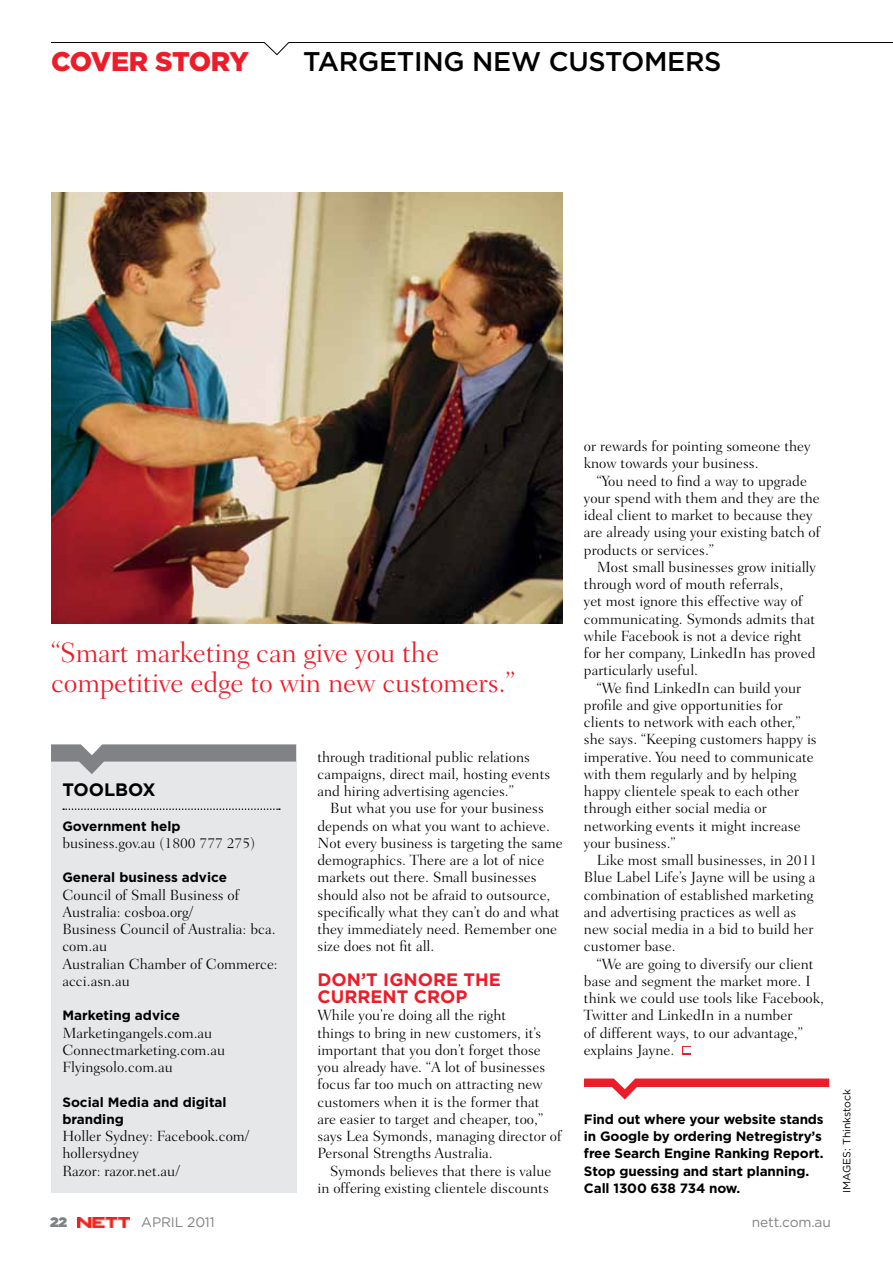
<style>
.page{position:relative;width:893px;height:1263px;background:#fff}
.page>*{position:absolute;margin:0;border:0;box-sizing:border-box;transform-origin:0 0}
.t1{font:300 28.5px/30px "Fairfield LT Std";letter-spacing:-.01em;color:#ed1c29}
.t2{font:500 27px "Gotham";letter-spacing:-.01em;color:#000}
.t3{font:900 27px "Gotham";letter-spacing:-.03em;color:#ed1c29}
.t4{font:700 18px/17.2px "Gotham";color:#ed1c29}
.t5{font:700 18px "Gotham";color:#000}
.t6{font:300 15px/17.2px "Fairfield LT Std";color:#000}
.t7{font:13.8px "Gotham";letter-spacing:-.01em;color:#808285}
.t8{font:900 13.8px "Gotham";color:#808285}
.t9{font:700 13.5px/17.2px "Gotham";letter-spacing:-.01em;color:#000}
.t10{font:10.5px "Gotham";color:#000}
</style>
<div class="page">
<img style="left:51px;top:192px;width:512px;height:432px">
<div style="left:51px;top:762px;width:245px;height:431px;background:#e6e7e8"></div>
<svg style="left:63px;top:808px;width:217px;height:2px"></svg>
<svg style="left:51px;top:744px;width:245px;height:30px"></svg>
<svg style="left:682px;top:1046px;width:9px;height:9px"></svg>
<svg style="left:683px;top:1048px;width:7px;height:5px"></svg>
<svg style="left:584px;top:1078px;width:245px;height:21px"></svg>
<img style="left:77px;top:1217px;width:52px;height:10px">
<svg style="left:51px;top:42px;width:842px;height:14px"></svg>
<h2 class="t3" style="left:51px;top:43px;width:199px">COVER STORY</h2>
<h2 class="t2" style="left:303px;top:43px;width:420px">TARGETING NEW CUSTOMERS</h2>
<h1 class="t1" style="left:51px;top:637px;width:466px">“Smart marketing can give you the competitive edge to win new customers.”</h1>
<p class="t5" style="left:62px;top:778px;width:94px">Toolbox</p>
<p class="t9" style="left:62px;top:817px;width:120px">Government help</p>
<p class="t6" style="left:62px;top:834px;width:194px">business.gov.au (1800 777 275)</p>
<p class="t9" style="left:62px;top:869px;width:166px">General business advice</p>
<p class="t6" style="left:62px;top:886px;width:217px">Council of Small Business of<br>Australia: cosboa.org/<br>Business Council of Australia: bca. com.au<br>Australian Chamber of Commerce: acci.asn.au</p>
<p class="t9" style="left:62px;top:1007px;width:119px">Marketing advice</p>
<p class="t6" style="left:62px;top:1024px;width:164px">Marketingangels.com.au<br>Connectmarketing.com.au<br>Flyingsolo.com.au</p>
<p class="t9" style="left:62px;top:1093px;width:166px">Social Media and digital branding</p>
<p class="t6" style="left:62px;top:1128px;width:188px">Holler Sydney: Facebook.com/ hollersydney<br>Razor: razor.net.au/</p>
<p class="t6" style="left:317px;top:748px;width:234px">through traditional public relations campaigns, direct mail, hosting events and hiring advertising agencies.”</p>
<p class="t6" style="left:317px;top:800px;width:247px;text-indent:13px">But what you use for your business depends on what you want to achieve.<br>Not every business is targeting the same demographics. There are a lot of nice markets out there. Small businesses should also not be afraid to outsource, specifically what they can’t do and what they immediately need. Remember one size does not fit all.</p>
<p class="t4" style="left:317px;top:971px;width:185px">Don’t ignore the current crop</p>
<p class="t6" style="left:317px;top:1007px;width:246px">While you’re doing all the right<br>things to bring in new customers, it’s important that you don’t forget those you already have. “A lot of businesses focus far too much on attracting new customers when it is the former that are easier to target and cheaper, too,” says Lea Symonds, managing director of Personal Strengths Australia.</p>
<p class="t6" style="left:317px;top:1162px;width:235px;text-align:right">Symonds believes that there is value in offering existing clientele discounts</p>
<p class="t6" style="left:584px;top:438px;width:228px">or rewards for pointing someone they know towards your business.</p>
<p class="t6" style="left:584px;top:472px;width:238px;text-indent:13px">“You need to find a way to upgrade your spend with them and they are the ideal client to market to because they are already using your existing batch of products or services.”</p>
<p class="t6" style="left:584px;top:558px;width:233px;text-indent:13px">Most small businesses grow initially through word of mouth referrals,<br>yet most ignore this effective way of communicating. Symonds admits that while Facebook is not a device right for her company, LinkedIn has proved particularly useful.</p>
<p class="t6" style="left:584px;top:679px;width:234px;text-indent:13px">“We find LinkedIn can build your profile and give opportunities for clients to network with each other,” she says. “Keeping customers happy is imperative. You need to communicate with them regularly and by helping happy clientele speak to each other through either social media or networking events it might increase your business.”</p>
<p class="t6" style="left:584px;top:852px;width:235px;text-indent:13px">Like most small businesses, in 2011<br>Blue Label Life’s Jayne will be using a combination of established marketing and advertising practices as well as new social media in a bid to build her customer base.</p>
<p class="t6" style="left:584px;top:955px;width:241px;text-indent:13px">“We are going to diversify our client base and segment the market more. I think we could use tools like Facebook,<br>Twitter and LinkedIn in a number<br>of different ways, to our advantage,” explains Jayne.</p>
<p class="t9" style="left:584px;top:1110px;width:241px">Find out where your website stands in Google by ordering Netregistry’s free Search Engine Ranking Report.<br>Stop guessing and start planning.<br>Call 1300 638 734 now.</p>
<p class="t8" style="left:50px;top:1212px;width:19px">22</p>
<p class="t7" style="left:141px;top:1213px;width:75px">april 2011</p>
<p class="t7" style="left:752px;top:1213px;width:81px">nett.com.au</p>
<p class="t10" style="left:840px;top:1193px;width:106px;rotate:-90deg">I MAGES: Thinkstock</p>
</div>
